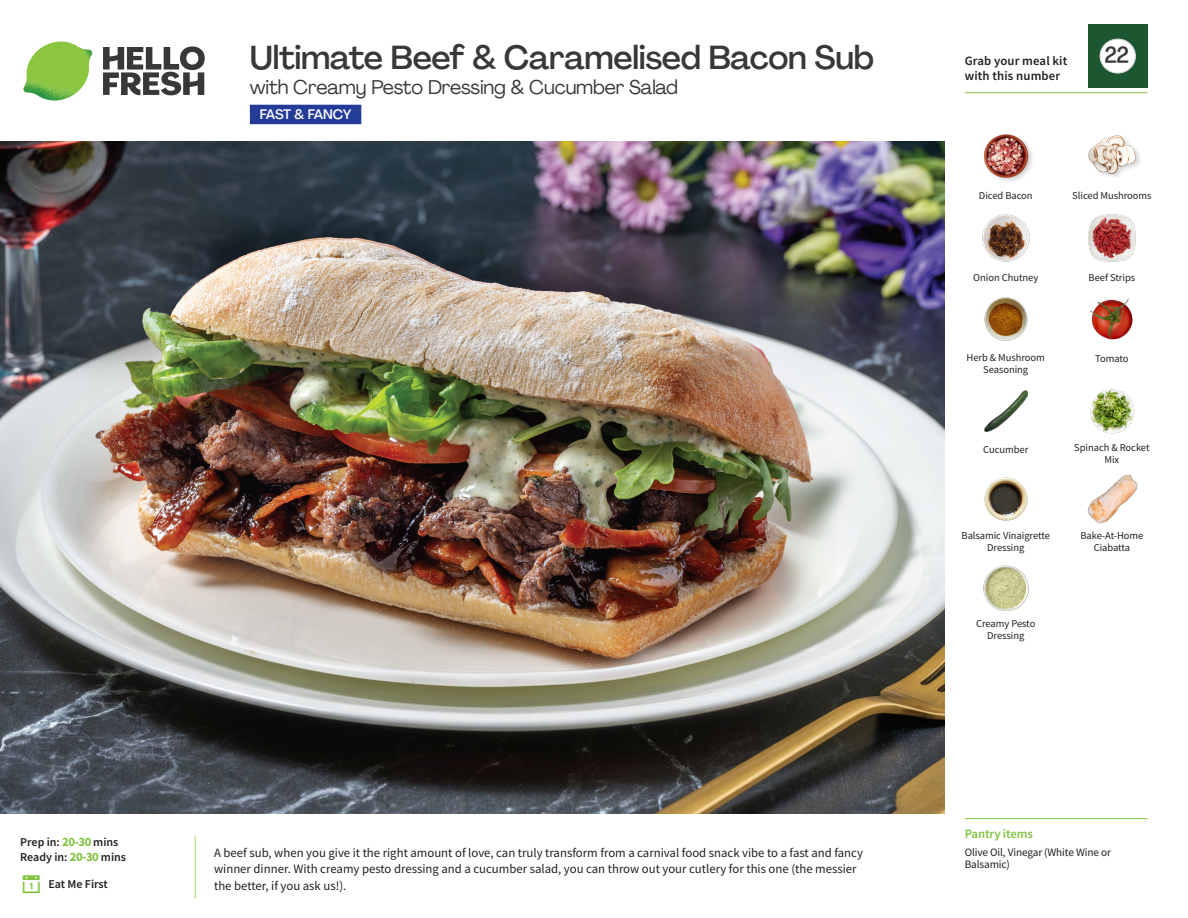
<style>
.page{position:relative;width:1188px;height:918px;background:#fff}
.page>*{position:absolute;margin:0;border:0;box-sizing:border-box;transform-origin:0 0}
._15_Titel_UK{font:500 33px "Agrandir";letter-spacing:-.01em;color:#383839}
.t1{font:500 22.8px "Agrandir";color:#231f20;scale:.94 1}
._002_Label_Nr{font:500 22.8px "Agrandir";color:#383839;scale:.94 1}
._15_Titel_UK-2{font:19.5px "Agrandir";letter-spacing:-.01em;color:#383839}
.t2{font:500 13.5px "Agrandir";letter-spacing:-.035em;color:#fff}
.Step_6_Text_AU{font:12.75px/16.5px "Source Sans Pro";color:#231f20}
.t3{font:600 12.75px "Source Sans Pro";letter-spacing:.01em;color:#231f20}
._04_Headers_Front{font:600 12.75px "Source Sans Pro";letter-spacing:-.01em;color:#81c340}
._04_Intro{font:600 12px "Source Sans Pro";color:#231f20}
._05_Pantry{font:11.25px/12px "Source Sans Pro";letter-spacing:-.01em;color:#231f20}
._18_FRONT_ingredients{font:10.5px/12px "Source Sans Pro";letter-spacing:-.005em;color:#231f20;text-align:center}
.s1{font-weight:700;font-size:12.75px;color:#81c340}
</style>
<div class="page">
<svg style="left:103px;top:46px;width:102px;height:49px"></svg>
<img style="left:23px;top:42px;width:69px;height:59px">
<img style="left:0;top:142px;width:945px;height:672px">
<img style="left:1090px;top:298px;width:43px;height:42px">
<img style="left:1090px;top:389px;width:45px;height:45px">
<img style="left:984px;top:390px;width:44px;height:42px">
<img style="left:984px;top:477px;width:44px;height:44px">
<img style="left:983px;top:565px;width:46px;height:46px">
<img style="left:984px;top:297px;width:44px;height:44px">
<img style="left:982px;top:214px;width:48px;height:48px">
<img style="left:1088px;top:214px;width:48px;height:48px">
<img style="left:983px;top:134px;width:48px;height:47px">
<img style="left:1088px;top:135px;width:52px;height:42px">
<img style="left:1087px;top:474px;width:50px;height:50px">
<hr style="left:965px;top:818px;width:183px;height:1px;background:#81c340">
<div style="left:250px;top:105px;width:111px;height:19px;background:#243c97"></div>
<hr style="left:965px;top:92px;width:183px;height:1px;background:#81c340">
<div style="left:1088px;top:24px;width:60px;height:64px;background:#1d5732"></div>
<div style="left:1100px;top:39px;width:35px;height:34px;background:#fff;border-radius:50%"></div>
<div style="left:1100px;top:39px;width:36px;height:34px;border:1px solid #d1d2d4;border-radius:50%"></div>
<p class="_15_Titel_UK" style="left:250px;top:37px;width:626px">Ultimate Beef &amp; Caramelised Bacon Sub</p>
<p class="_15_Titel_UK-2" style="left:250px;top:75px;width:430px">with Creamy Pesto Dressing &amp; Cucumber Salad</p>
<p class="t2" style="left:260px;top:106px;width:93px">FAST &amp; FANCY</p>
<p class="_04_Intro" style="left:20px;top:834px;width:100px">Prep in: <span class="s1">20-30</span> mins</p>
<p class="_04_Intro" style="left:20px;top:849px;width:107px">Ready in: <span class="s1">20-30</span> mins</p>
<p class="_04_Intro" style="left:48px;top:876px;width:61px">Eat Me First</p>
<p class="Step_6_Text_AU" style="left:214px;top:844px;width:651px">A beef sub, when you give it the right amount of love, can truly transform from a carnival food snack vibe to a fast and fancy winner dinner. With creamy pesto dressing and a cucumber salad, you can throw out your cutlery for this one (the messier the better, if you ask us!).</p>
<p class="_002_Label_Nr" style="left:1104px;top:41px;width:28px">22</p>
<p class="t3" style="left:965px;top:52px;width:104px">Grab your meal kit</p>
<p class="t1" style="left:1105px;top:43px;width:28px">45</p>
<p class="t3" style="left:965px;top:67px;width:97px">with this number</p>
<p class="_18_FRONT_ingredients" style="left:979px;top:189px;width:55px">Diced Bacon</p>
<p class="_18_FRONT_ingredients" style="left:1072px;top:189px;width:81px">Sliced Mushrooms</p>
<p class="_18_FRONT_ingredients" style="left:973px;top:271px;width:67px">Onion Chutney</p>
<p class="_18_FRONT_ingredients" style="left:1089px;top:271px;width:48px">Beef Strips</p>
<p class="_18_FRONT_ingredients" style="left:967px;top:351px;width:80px">Herb &amp; Mushroom</p>
<p class="_18_FRONT_ingredients" style="left:1095px;top:352px;width:35px">Tomato</p>
<p class="_18_FRONT_ingredients" style="left:983px;top:363px;width:46px">Seasoning</p>
<p class="_18_FRONT_ingredients" style="left:983px;top:444px;width:47px">Cucumber</p>
<p class="_18_FRONT_ingredients" style="left:1074px;top:442px;width:77px">Spinach &amp; Rocket<br>Mix</p>
<p class="_18_FRONT_ingredients" style="left:962px;top:530px;width:90px">Balsamic Vinaigrette<br>Dressing</p>
<p class="_18_FRONT_ingredients" style="left:976px;top:618px;width:61px">Creamy Pesto<br>Dressing</p>
<p class="_18_FRONT_ingredients" style="left:1080px;top:530px;width:65px">Bake-At-Home<br>Ciabatta</p>
<p class="_04_Headers_Front" style="left:965px;top:826px;width:70px">Pantry items</p>
<p class="_05_Pantry" style="left:965px;top:846px;width:148px">Olive Oil, Vinegar (White Wine or<br>Balsamic)</p>
</div>
